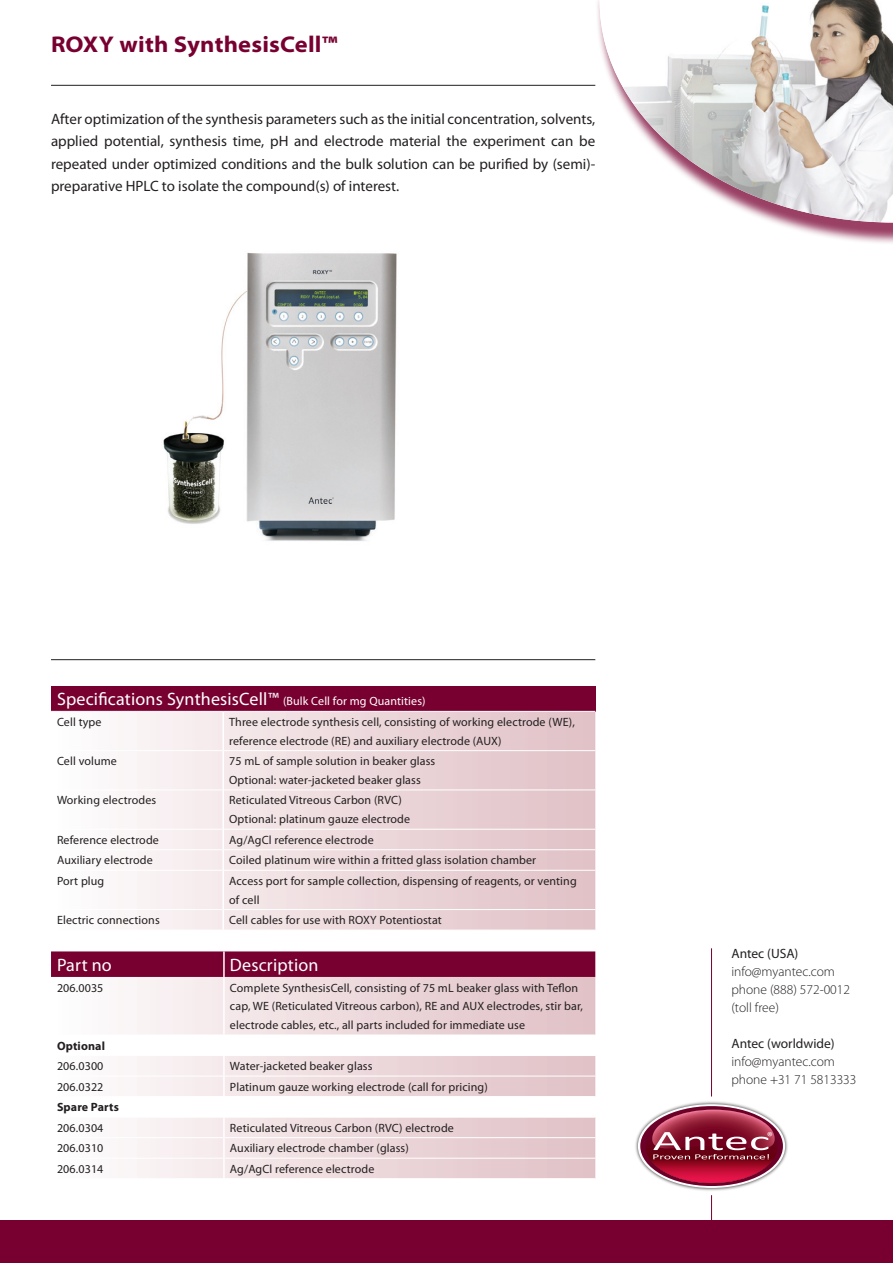
<style>
.page{position:relative;width:893px;height:1263px;background:#fff}
.page>*{position:absolute;margin:0;border:0;box-sizing:border-box;transform-origin:0 0}
.t1{font:700 semi-expanded 22.8px "Myriad Pro";letter-spacing:.01em;color:#780031}
.t2{font:18px "Myriad Pro";letter-spacing:.01em;color:#fff}
.t3{font:15px/22.5px "Myriad Pro";color:#231f20;text-align:justify}
.t4{font:300 13.5px/18px "Myriad Pro";color:#231f20}
.t5{font:13.5px "Myriad Pro";color:#231f20}
.t6{font:13.2px "Myriad Pro";color:#fff}
.t7{font:12px/18.8px "Myriad Pro";letter-spacing:.01em;color:#231f20}
.t8{font:700 12px "Myriad Pro";letter-spacing:.01em;color:#231f20}
.s1{font-size:12px}
</style>
<div class="page">
<img style="left:163px;top:252px;width:234px;height:289px">
<hr style="left:711px;top:948px;width:1px;height:148px;background:#780031">
<hr style="left:711px;top:1195px;width:1px;height:68px;background:#780031">
<img style="left:635px;top:1101px;width:153px;height:90px">
<svg style="left:638px;top:1104px;width:147px;height:84px"></svg>
<svg style="left:640px;top:1106px;width:143px;height:80px"></svg>
<svg style="left:646px;top:1109px;width:132px;height:74px;background:#a64259"></svg>
<div style="left:51px;top:686px;width:544px;height:25px;background:#780031"></div>
<svg style="left:137px;top:712px;width:458px;height:218px;background:#eddade"></svg>
<hr style="left:51px;top:750px;width:171px;height:1px;background:#fff">
<hr style="left:224px;top:750px;width:371px;height:1px;background:#fff">
<hr style="left:51px;top:789px;width:171px;height:1px;background:#fff">
<hr style="left:224px;top:789px;width:371px;height:1px;background:#fff">
<hr style="left:51px;top:829px;width:171px;height:1px;background:#fff">
<hr style="left:224px;top:829px;width:371px;height:1px;background:#fff">
<hr style="left:51px;top:849px;width:171px;height:1px;background:#fff">
<hr style="left:224px;top:849px;width:371px;height:1px;background:#fff">
<hr style="left:51px;top:870px;width:171px;height:1px;background:#fff">
<hr style="left:224px;top:870px;width:371px;height:1px;background:#fff">
<hr style="left:51px;top:909px;width:171px;height:1px;background:#fff">
<hr style="left:224px;top:909px;width:371px;height:1px;background:#fff">
<hr style="left:222px;top:712px;width:2px;height:39px;background:#fff">
<hr style="left:222px;top:751px;width:2px;height:39px;background:#fff">
<hr style="left:222px;top:790px;width:2px;height:39px;background:#fff">
<hr style="left:222px;top:829px;width:2px;height:21px;background:#fff">
<hr style="left:222px;top:850px;width:2px;height:20px;background:#fff">
<hr style="left:222px;top:870px;width:2px;height:39px;background:#fff">
<hr style="left:222px;top:909px;width:2px;height:21px;background:#fff">
<svg style="left:51px;top:951px;width:544px;height:26px;background:#7a0535"></svg>
<svg style="left:137px;top:977px;width:458px;height:201px;background:#ecd9dc"></svg>
<svg style="left:137px;top:1035px;width:458px;height:82px"></svg>
<hr style="left:51px;top:1034px;width:173px;height:1px;background:#fff">
<hr style="left:224px;top:1034px;width:371px;height:1px;background:#fff">
<hr style="left:51px;top:1055px;width:173px;height:1px;background:#fff">
<hr style="left:224px;top:1055px;width:371px;height:1px;background:#fff">
<hr style="left:51px;top:1076px;width:172px;height:1px;background:#fff">
<hr style="left:225px;top:1076px;width:370px;height:1px;background:#fff">
<hr style="left:51px;top:1096px;width:173px;height:1px;background:#fff">
<hr style="left:224px;top:1096px;width:371px;height:1px;background:#fff">
<hr style="left:51px;top:1117px;width:173px;height:1px;background:#fff">
<hr style="left:224px;top:1117px;width:371px;height:1px;background:#fff">
<hr style="left:51px;top:1137px;width:172px;height:1px;background:#fff">
<hr style="left:225px;top:1137px;width:370px;height:1px;background:#fff">
<hr style="left:51px;top:1158px;width:172px;height:1px;background:#fff">
<hr style="left:225px;top:1158px;width:370px;height:1px;background:#fff">
<hr style="left:223px;top:951px;width:2px;height:26px;background:#fff">
<hr style="left:223px;top:977px;width:2px;height:57px;background:#fff">
<hr style="left:223px;top:1056px;width:2px;height:20px;background:#fff">
<hr style="left:223px;top:1076px;width:2px;height:20px;background:#fff">
<hr style="left:223px;top:1117px;width:2px;height:21px;background:#fff">
<hr style="left:223px;top:1138px;width:2px;height:20px;background:#fff">
<hr style="left:223px;top:1158px;width:2px;height:20px;background:#fff">
<hr style="left:51px;top:85px;width:544px;height:1px;background:#231f20">
<div style="left:0;top:1220px;width:893px;height:43px;background:#780031"></div>
<hr style="left:51px;top:659px;width:544px;height:1px;background:#231f20">
<div style="left:595px;top:0;width:298px;height:245px;background:#780031;opacity:.75"></div>
<img style="left:600px;top:0;width:293px;height:223px">
<h1 class="t1" style="left:51px;top:32px;width:288px">ROXY with SynthesisCell™</h1>
<p class="t3" style="left:51px;top:107px;width:546px">After optimization of the synthesis parameters such as the initial concentration, solvents, applied potential, synthesis time, pH and electrode material the experiment can be repeated under optimized conditions and the bulk solution can be purified by (semi)- preparative HPLC to isolate the compound(s) of interest.</p>
<h2 class="t2" style="left:57px;top:688px;width:370px">Specifications SynthesisCell™ <span class="s1">(Bulk Cell for mg Quantities)</span></h2>
<p class="t7" style="left:57px;top:712px;width:46px">Cell type</p>
<p class="t7" style="left:229px;top:712px;width:347px">Three electrode synthesis cell, consisting of working electrode (WE), reference electrode (RE) and auxiliary electrode (AUX)</p>
<p class="t7" style="left:57px;top:751px;width:61px">Cell volume</p>
<p class="t7" style="left:229px;top:751px;width:208px">75 mL of sample solution in beaker glass<br>Optional: water-jacketed beaker glass</p>
<p class="t7" style="left:57px;top:791px;width:101px">Working electrodes</p>
<p class="t7" style="left:229px;top:791px;width:182px">Reticulated Vitreous Carbon (RVC)<br>Optional: platinum gauze electrode</p>
<p class="t7" style="left:57px;top:830px;width:103px">Reference electrode</p>
<p class="t7" style="left:229px;top:830px;width:146px">Ag/AgCl reference electrode</p>
<p class="t7" style="left:57px;top:851px;width:97px">Auxiliary electrode</p>
<p class="t7" style="left:229px;top:851px;width:308px">Coiled platinum wire within a fritted glass isolation chamber</p>
<p class="t7" style="left:57px;top:871px;width:49px">Port plug</p>
<p class="t7" style="left:229px;top:871px;width:349px">Access port for sample collection, dispensing of reagents, or venting of cell</p>
<p class="t7" style="left:57px;top:910px;width:104px">Electric connections</p>
<p class="t7" style="left:229px;top:910px;width:214px">Cell cables for use with ROXY Potentiostat</p>
<h2 class="t2" style="left:57px;top:954px;width:56px">Part no</h2>
<h2 class="t2" style="left:230px;top:954px;width:90px">Description</h2>
<p class="t7" style="left:57px;top:978px;width:48px">206.0035</p>
<p class="t7" style="left:230px;top:978px;width:354px">Complete SynthesisCell, consisting of 75 mL beaker glass with Teflon cap, WE (Reticulated Vitreous carbon), RE and AUX electrodes, stir bar, electrode cables, etc., all parts included for immediate use</p>
<p class="t8" style="left:57px;top:1038px;width:49px">Optional</p>
<p class="t7" style="left:57px;top:1056px;width:48px">206.0300</p>
<p class="t7" style="left:230px;top:1056px;width:144px">Water-jacketed beaker glass</p>
<p class="t7" style="left:57px;top:1077px;width:48px">206.0322</p>
<p class="t7" style="left:230px;top:1077px;width:259px">Platinum gauze working electrode (call for pricing)</p>
<p class="t8" style="left:57px;top:1099px;width:63px">Spare Parts</p>
<p class="t7" style="left:57px;top:1118px;width:48px">206.0304</p>
<p class="t7" style="left:230px;top:1118px;width:225px">Reticulated Vitreous Carbon (RVC) electrode</p>
<p class="t7" style="left:57px;top:1138px;width:48px">206.0310</p>
<p class="t7" style="left:230px;top:1138px;width:180px">Auxiliary electrode chamber (glass)</p>
<p class="t7" style="left:57px;top:1159px;width:48px">206.0314</p>
<p class="t7" style="left:230px;top:1159px;width:146px">Ag/AgCl reference electrode</p>
<p class="t5" style="left:731px;top:945px;width:68px">Antec (USA)</p>
<p class="t4" style="left:731px;top:963px;width:120px">info@myantec.com phone (888) 572-0012 (toll free)</p>
<p class="t5" style="left:731px;top:1035px;width:105px">Antec (worldwide)</p>
<p class="t4" style="left:731px;top:1053px;width:127px">info@myantec.com phone +31 71 5813333</p>
<p class="t6" style="left:767px;top:1128px;width:7px">®</p>
</div>
